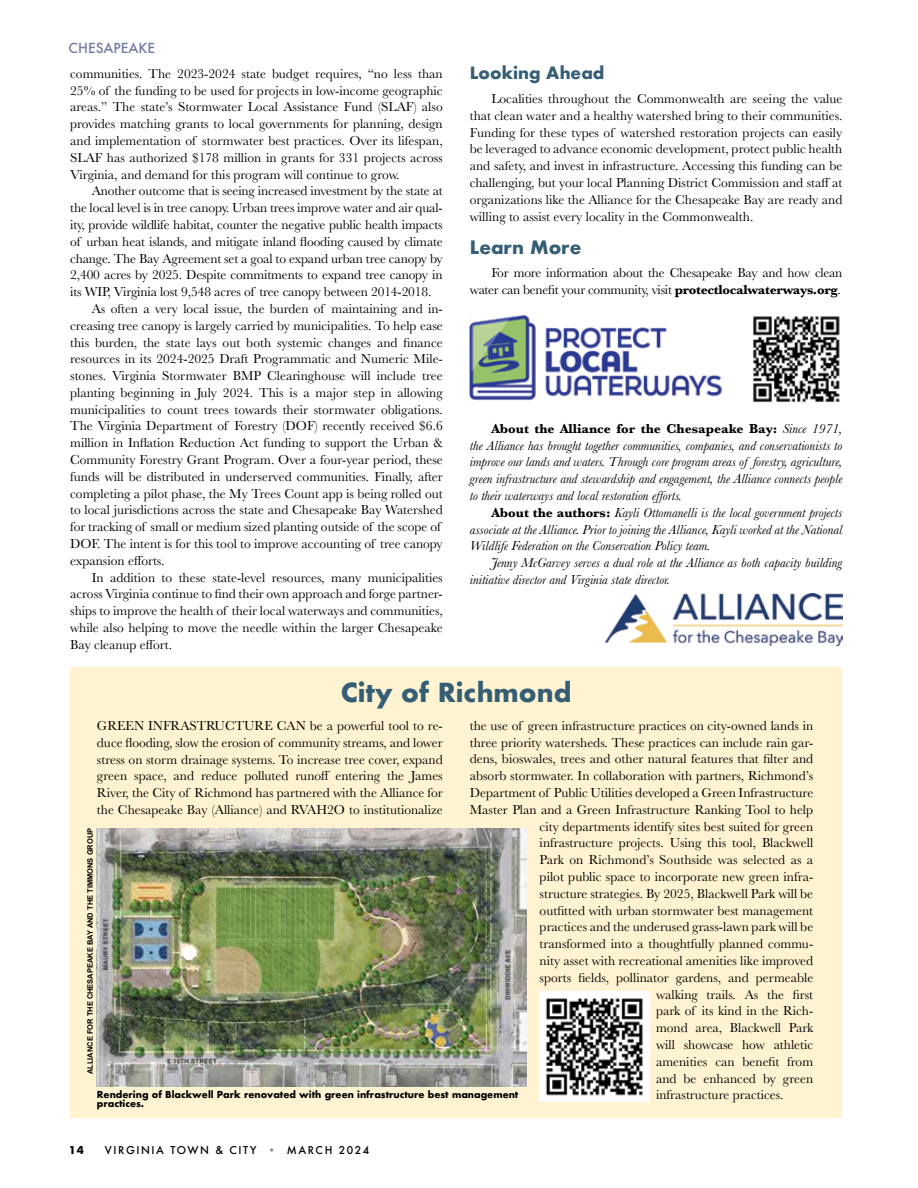
<style>
.page{position:relative;width:918px;height:1188px;background:#fff}
.page>*{position:absolute;margin:0;border:0;box-sizing:border-box;transform-origin:0 0}
.t1{font:700 25.5px "Futura";color:#355e75}
.t2{font:700 18px "Futura";color:#355e75}
.t3{font:700 16.5px "Futura";color:#355e75}
.t4{font:13.5px/16.8px "Baskerville";color:#000;text-align:justify}
.t5{font:italic 13.5px/16.8px "Baskerville";color:#000;text-align:justify}
.t6{font:13.5px/16.8px "Baskerville";letter-spacing:-.02em;color:#000;text-align:right}
.t7{font:500 13.5px "Futura";color:#717ca1}
.t8{font:500 10.5px "Futura";letter-spacing:.15em;color:#000}
.t9{font:700 10.5px "Futura";color:#000}
.t10{font:700 9.45px "Futura";color:#000}
.t11{font:700 7.5px "Arial";color:#000}
.s1{font-weight:700}
.s2{font-weight:700;font-style:normal}
.s3{color:#9a8b7d}
</style>
<div class="page">
<div style="left:70px;top:667px;width:772px;height:451px;background:#fff3d1"></div>
<img style="left:539px;top:992px;width:110px;height:110px">
<img style="left:97px;top:828px;width:429px;height:259px">
<img style="left:470px;top:315px;width:253px;height:86px">
<img style="left:753px;top:316px;width:87px;height:87px">
<img style="left:606px;top:593px;width:237px;height:53px">
<p class="t7" style="left:69px;top:38px;width:88px">CHESAPEAKE</p>
<p class="t4" style="left:70px;top:65px;width:374px">communities. The 2023-2024 state budget requires, “no less than 25% of the funding to be used for projects in low-income geographic areas.” The state’s Stormwater Local Assistance Fund (SLAF) also provides matching grants to local governments for planning, design and implementation of stormwater best practices. Over its lifespan, SLAF has authorized $178 million in grants for 331 projects across Virginia, and demand for this program will continue to grow.</p>
<p class="t4" style="left:92px;top:183px;width:352px">Another outcome that is seeing increased investment by the state at</p>
<p class="t4" style="left:70px;top:200px;width:374px">the local level is in tree canopy. Urban trees improve water and air qual-</p>
<p class="t4" style="left:70px;top:216px;width:374px">ity, provide wildlife habitat, counter the negative public health impacts</p>
<p class="t4" style="left:70px;top:233px;width:374px">of urban heat islands, and mitigate inland flooding caused by climate</p>
<p class="t4" style="left:70px;top:250px;width:374px">change. The Bay Agreement set a goal to expand urban tree canopy by</p>
<p class="t4" style="left:70px;top:267px;width:374px">2,400 acres by 2025. Despite commitments to expand tree canopy in</p>
<p class="t4" style="left:70px;top:284px;width:363px">its WIP, Virginia lost 9,548 acres of tree canopy between 2014-2018.</p>
<p class="t4" style="left:92px;top:300px;width:352px">As often a very local issue, the burden of maintaining and in-</p>
<p class="t4" style="left:70px;top:317px;width:374px">creasing tree canopy is largely carried by municipalities. To help ease</p>
<p class="t4" style="left:70px;top:334px;width:374px">this burden, the state lays out both systemic changes and finance</p>
<p class="t4" style="left:70px;top:351px;width:374px">resources in its 2024-2025 Draft Programmatic and Numeric Mile-</p>
<p class="t4" style="left:70px;top:368px;width:374px">stones. Virginia Stormwater BMP Clearinghouse will include tree</p>
<p class="t4" style="left:70px;top:384px;width:374px">planting beginning in July 2024. This is a major step in allowing</p>
<p class="t4" style="left:70px;top:401px;width:374px">municipalities to count trees towards their stormwater obligations.</p>
<p class="t4" style="left:70px;top:418px;width:374px">The Virginia Department of Forestry (DOF) recently received $6.6</p>
<p class="t4" style="left:70px;top:435px;width:374px">million in Inflation Reduction Act funding to support the Urban &amp;</p>
<p class="t4" style="left:70px;top:452px;width:374px">Community Forestry Grant Program. Over a four-year period, these</p>
<p class="t4" style="left:70px;top:468px;width:374px">funds will be distributed in underserved communities. Finally, after</p>
<p class="t4" style="left:70px;top:485px;width:374px">completing a pilot phase, the My Trees Count app is being rolled out</p>
<p class="t4" style="left:70px;top:502px;width:374px">to local jurisdictions across the state and Chesapeake Bay Watershed</p>
<p class="t4" style="left:70px;top:519px;width:372px">for tracking of small or medium sized planting outside of the scope of</p>
<p class="t4" style="left:70px;top:535px;width:374px">DOF. The intent is for this tool to improve accounting of tree canopy</p>
<p class="t4" style="left:70px;top:552px;width:96px">expansion efforts.</p>
<p class="t4" style="left:92px;top:569px;width:353px">In addition to these state-level resources, many municipalities</p>
<p class="t4" style="left:70px;top:586px;width:374px">across Virginia continue to find their own approach and forge partner-</p>
<p class="t4" style="left:70px;top:603px;width:374px">ships to improve the health of their local waterways and communities,</p>
<p class="t4" style="left:70px;top:619px;width:374px">while also helping to move the needle within the larger Chesapeake</p>
<p class="t4" style="left:70px;top:636px;width:104px">Bay cleanup effort.</p>
<p class="t3" style="left:470px;top:61px;width:136px">Looking Ahead</p>
<p class="t4" style="left:470px;top:90px;width:374px;text-indent:22px">Localities throughout the Commonwealth are seeing the value that clean water and a healthy watershed bring to their communities.<br>Funding for these types of watershed restoration projects can easily be leveraged to advance economic development, protect public health and safety, and invest in infrastructure. Accessing this funding can be challenging, but your local Planning District Commission and staff at organizations like the Alliance for the Chesapeake Bay are ready and willing to assist every locality in the Commonwealth.</p>
<h2 class="t2" style="left:470px;top:234px;width:113px">Learn More</h2>
<p class="t6" style="left:470px;top:265px;width:374px">For more information about the Chesapeake Bay and how clean water can benefit your community, visit <span class="s1">protectlocalwaterways.org</span>.</p>
<p class="t5" style="left:470px;top:420px;width:374px;text-indent:22px"><span class="s2">About the Alliance for the Chesapeake Bay:</span> Since 1971, the Alliance has brought together communities, companies, and conservationists to improve our lands and waters. Through core program areas of forestry, agriculture, green infrastructure and stewardship and engagement, the Alliance connects people to their waterways and local restoration efforts.</p>
<p class="t5" style="left:470px;top:504px;width:374px;text-indent:22px"><span class="s2">About the authors:</span> Kayli Ottomanelli is the local government projects associate at the Alliance. Prior to joining the Alliance, Kayli worked at the National Wildlife Federation on the Conservation Policy team.</p>
<p class="t5" style="left:470px;top:554px;width:374px;text-indent:22px">Jenny McGarvey serves a dual role at the Alliance as both capacity building initiative director and Virginia state director.</p>
<h1 class="t1" style="left:341px;top:674px;width:232px">City of Richmond</h1>
<p class="t4" style="left:97px;top:717px;width:347px">GREEN INFRASTRUCTURE CAN be a powerful tool to re&shy;duce flooding, slow the erosion of community streams, and lower stress on storm drainage systems. To increase tree cover, expand green space, and reduce polluted runoff entering the James River, the City of Richmond has partnered with the Alliance for the Chesapeake Bay (Alliance) and RVAH2O to institutionalize</p>
<p class="t4" style="left:470px;top:717px;width:345px;text-align:right">the use of green infrastructure practices on city-owned lands in three priority watersheds. These practices can include rain gar&shy;dens, bioswales, trees and other natural features that filter and absorb stormwater. In collaboration with partners, Richmond’s Department of Public Utilities developed a Green Infrastructure Master Plan and a Green Infrastructure Ranking Tool to help city departments identify sites best suited for green infrastructure projects. Using this tool, Blackwell<br>Park on Richmond’s Southside was selected as a<br>pilot public space to incorporate new green infra-<br>structure strategies. By 2025, Blackwell Park will be<br>outfitted with urban stormwater best management<br>practices and the underused grass-lawn park will be<br>transformed into a thoughtfully planned commu-<br>nity asset with recreational amenities like improved<br>sports fields, pollinator gardens, and permeable<br>walking trails. As the first<br>park of its kind in the Rich-<br>mond area, Blackwell Park<br>will showcase how athletic<br>amenities can benefit from<br>and be enhanced by green</p>
<p class="t10" style="left:97px;top:1088px;width:423px">Rendering of Blackwell Park renovated with green infrastructure best management</p>
<p class="t4" style="left:656px;top:1087px;width:129px">infrastructure practices.</p>
<p class="t10" style="left:97px;top:1097px;width:49px">practices.</p>
<p class="t11" style="left:85px;top:1074px;width:248px;rotate:-90deg">ALLIANCE FOR THE CHESAPEAKE BAY AND THE TIMMONS GROUP</p>
<p class="t9" style="left:69px;top:1143px;width:17px">14</p>
<p class="t8" style="left:105px;top:1143px;width:266px">VIRGINIA TOWN &amp; CITY <span class="s3">•</span> MARCH 2024</p>
</div>
